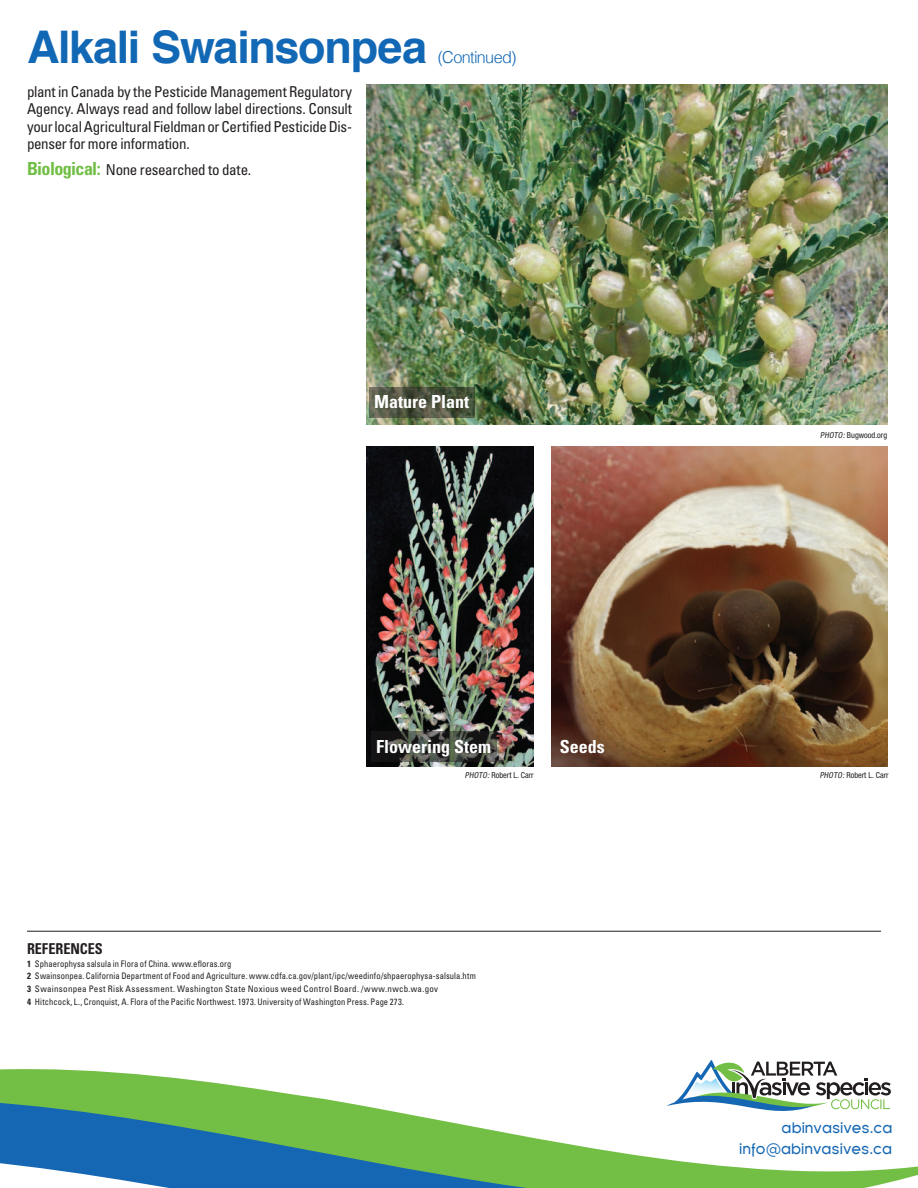
<style>
.page{position:relative;width:918px;height:1188px;background:#fff}
.page>*{position:absolute;margin:0;border:0;box-sizing:border-box;transform-origin:0 0}
.t1{font:700 45px "Helvetica";letter-spacing:-.03em;color:#1268b4}
.t2{font:700 condensed 18px "Univers";color:#fff}
.t3{font:300 16.5px "Helvetica";letter-spacing:-.04em;color:#1268b4}
.t4{font:condensed 15px/17.2px "Univers";letter-spacing:-.02em;color:#231f20;text-align:justify}
.t5{font:15px/20.2px "Florencesans";color:#1667b3;text-align:right}
.t6{font:700 condensed 15px "Univers";letter-spacing:-.005em;color:#231f20;scale:.95 1}
.t7{font:condensed 9px/12.8px "Univers";letter-spacing:.015em;color:#231f20;scale:.95 1}
.t8{font:condensed 8.25px "Helvetica Neue";color:#231f20}
.s1{font-weight:700;font-size:18px;color:#71be44}
.s2{font-style:italic}
.s3{font-weight:700}
</style>
<div class="page">
<hr style="left:27px;top:931px;width:854px;height:1px;background:#231f20">
<svg style="left:844px;top:1078px;width:74px;height:110px"></svg>
<svg style="left:0;top:1060px;width:844px;height:128px"></svg>
<img style="left:366px;top:446px;width:168px;height:320px">
<img style="left:366px;top:85px;width:521px;height:339px">
<svg style="left:370px;top:387px;width:105px;height:31px"></svg>
<img style="left:551px;top:446px;width:336px;height:320px">
<svg style="left:371px;top:731px;width:126px;height:31px"></svg>
<h1 class="t1" style="left:27px;top:11px;width:402px">Alkali Swainsonpea</h1>
<h3 class="t4" style="left:27px;top:83px;width:327px">plant in Canada by the Pesticide Management Regulatory Agency. Always read and follow label directions. Consult your local Agricultural Fieldman or Certified Pesticide Dis&shy;penser for more information.</h3>
<h3 class="t4" style="left:27px;top:161px;width:226px"><span class="s1">Biological:</span> None researched to date.</h3>
<h3 class="t3" style="left:438px;top:47px;width:80px">(Continued)</h3>
<h2 class="t2" style="left:374px;top:391px;width:97px">Mature Plant</h2>
<h2 class="t2" style="left:376px;top:736px;width:117px">Flowering Stem</h2>
<h2 class="t2" style="left:560px;top:736px;width:46px">Seeds</h2>
<p class="t8" style="left:820px;top:431px;width:69px"><span class="s2">PHOTO:</span>Bugwood.org</p>
<p class="t8" style="left:465px;top:770px;width:70px"><span class="s2">PHOTO:</span>Robert L. Carr</p>
<p class="t8" style="left:820px;top:770px;width:70px"><span class="s2">PHOTO:</span>Robert L. Carr</p>
<h3 class="t6" style="left:27px;top:939px;width:80px">references</h3>
<p class="t7" style="left:27px;top:957px;width:474px"><span class="s3">1</span> Sphaerophysa salsula in Flora of China. www.efloras.org<br><span class="s3">2</span> Swainsonpea. California Department of Food and Agriculture. www.cdfa.ca.gov/plant/ipc/weedinfo/shpaerophysa-salsula.htm <span class="s3">3</span> Swainsonpea Pest Risk Assessment. Washington State Noxious weed Control Board. /www.nwcb.wa.gov<br><span class="s3">4</span> Hitchcock, L., Cronquist, A. Flora of the Pacific Northwest. 1973. University of Washington Press. Page 273.</p>
<h3 class="t5" style="left:739px;top:1118px;width:155px">abinvasives.ca info@abinvasives.ca</h3>
</div>
